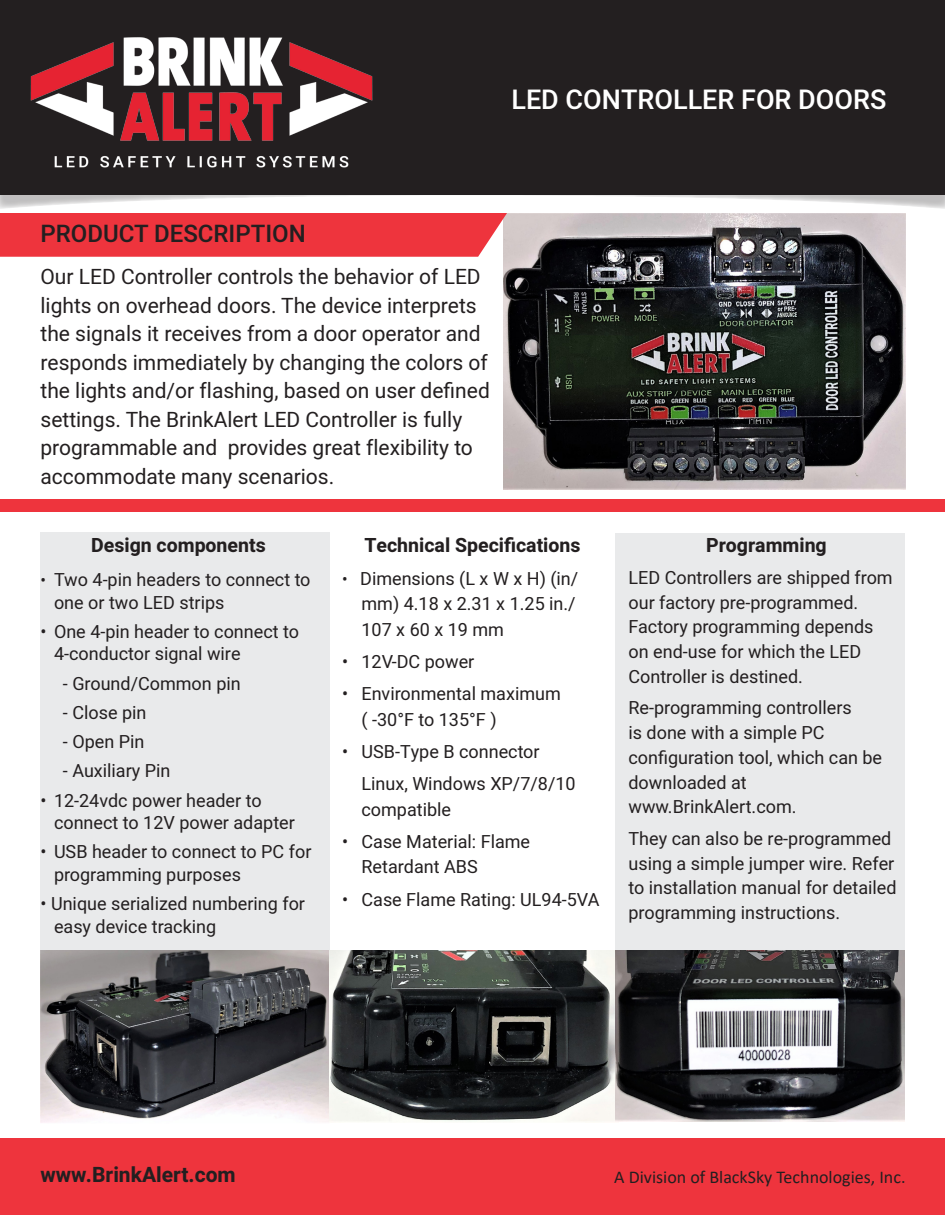
<style>
.page{position:relative;width:945px;height:1215px;background:#fff}
.page>*{position:absolute;margin:0;border:0;box-sizing:border-box;transform-origin:0 0}
.t1{font:500 27px "Heebo";color:#fff}
.t2{font:500 24px "Heebo";color:#231f20}
.t3{font:21px/28.5px "Heebo";color:#231f20}
.t4{font:700 21px "Heebo";color:#231f20}
.t5{font:700 19.5px "Heebo";color:#231f20}
.t6{font:18px/24.8px "Heebo";color:#231f20}
.t7{font:18px "Calibri";color:#231f20}
.s1{font-size:16.5px}
</style>
<div class="page">
<svg style="left:0;top:195px;width:945px;height:14px"></svg>
<svg style="left:0;top:0;width:945px;height:195px;background:#382b2d"></svg>
<div style="left:616px;top:533px;width:289px;height:424px;background:#e9eaeb"></div>
<img style="left:503px;top:214px;width:402px;height:276px">
<div style="left:0;top:499px;width:945px;height:13px;background:#ee343d"></div>
<div style="left:0;top:213px;width:507px;height:44px;background:#ee343d"></div>
<div style="left:40px;top:532px;width:290px;height:425px;background:#e9eaeb"></div>
<img style="left:40px;top:950px;width:575px;height:173px">
<img style="left:615px;top:950px;width:289px;height:172px">
<div style="left:0;top:1139px;width:945px;height:76px;background:#ee343d"></div>
<p class="t1" style="left:511px;top:80px;width:377px">LED CONTROLLER FOR DOORS</p>
<p class="t2" style="left:40px;top:217px;width:267px">PRODUCT DESCRIPTION</p>
<p class="t3" style="left:40px;top:263px;width:451px">Our LED Controller controls the behavior of LED lights on overhead doors. The device interprets the signals it receives from a door operator and responds immediately by changing the colors of the lights and/or flashing, based on user defined settings. The BrinkAlert LED Controller is fully programmable and provides great flexibility to accommodate many scenarios.</p>
<p class="t5" style="left:91px;top:532px;width:176px">Design components</p>
<p class="t6" style="left:54px;top:568px;width:258px;line-height:22.5px;text-indent:-14px"><span class="s1">•</span> Two 4-pin headers to connect to one or two LED strips</p>
<p class="t6" style="left:54px;top:620px;width:247px;line-height:22.5px;text-indent:-14px">• One 4-pin header to connect to<br>4-conductor signal wire</p>
<p class="t6" style="left:63px;top:671px;width:179px">- Ground/Common pin</p>
<p class="t6" style="left:63px;top:700px;width:85px">- Close pin</p>
<p class="t6" style="left:63px;top:729px;width:83px">- Open Pin</p>
<p class="t6" style="left:63px;top:759px;width:109px">- Auxiliary Pin</p>
<p class="t6" style="left:54px;top:789px;width:242px;line-height:22.5px;text-indent:-14px">• 12-24vdc power header to connect to 12V power adapter</p>
<p class="t6" style="left:54px;top:841px;width:259px;line-height:22.5px;text-indent:-14px">• USB header to connect to PC for programming purposes</p>
<p class="t6" style="left:54px;top:892px;width:253px;line-height:22.5px;text-indent:-14px">• Unique serialized numbering for easy device tracking</p>
<p class="t5" style="left:364px;top:532px;width:218px">Technical Specifications</p>
<p class="t6" style="left:362px;top:565px;width:218px;line-height:25.5px;text-indent:-20px"><span class="s1">•</span> Dimensions (L x W x H) (in/ mm) 4.18 x 2.31 x 1.25 in./<br>107 x 60 x 19 mm</p>
<p class="t6" style="left:342px;top:649px;width:134px">• 12V-DC power</p>
<p class="t6" style="left:362px;top:681px;width:201px;line-height:25.5px;text-indent:-20px">• Environmental maximum ( -30°F to 135°F )</p>
<p class="t6" style="left:342px;top:739px;width:199px">• USB-Type B connector</p>
<p class="t6" style="left:361px;top:771px;width:216px;line-height:25.5px">Linux, Windows XP/7/8/10 compatible</p>
<p class="t6" style="left:362px;top:829px;width:170px;line-height:25.5px;text-indent:-20px">• Case Material: Flame<br>Retardant ABS</p>
<p class="t6" style="left:342px;top:887px;width:259px">• Case Flame Rating: UL94-5VA</p>
<p class="t5" style="left:706px;top:532px;width:122px">Programming</p>
<p class="t6" style="left:628px;top:565px;width:266px">LED Controllers are shipped from our factory pre-programmed.<br>Factory programming depends on end-use for which the LED<br>Controller is destined.</p>
<p class="t6" style="left:628px;top:696px;width:255px">Re-programming controllers<br>is done with a simple PC configuration tool, which can be downloaded at www.BrinkAlert.com.</p>
<p class="t6" style="left:628px;top:826px;width:270px">They can also be re-programmed using a simple jumper wire. Refer to installation manual for detailed programming instructions.</p>
<p class="t4" style="left:40px;top:1160px;width:197px">www.BrinkAlert.com</p>
<p class="t7" style="left:614px;top:1164px;width:293px">A Division of BlackSky Technologies, Inc.</p>
</div>
